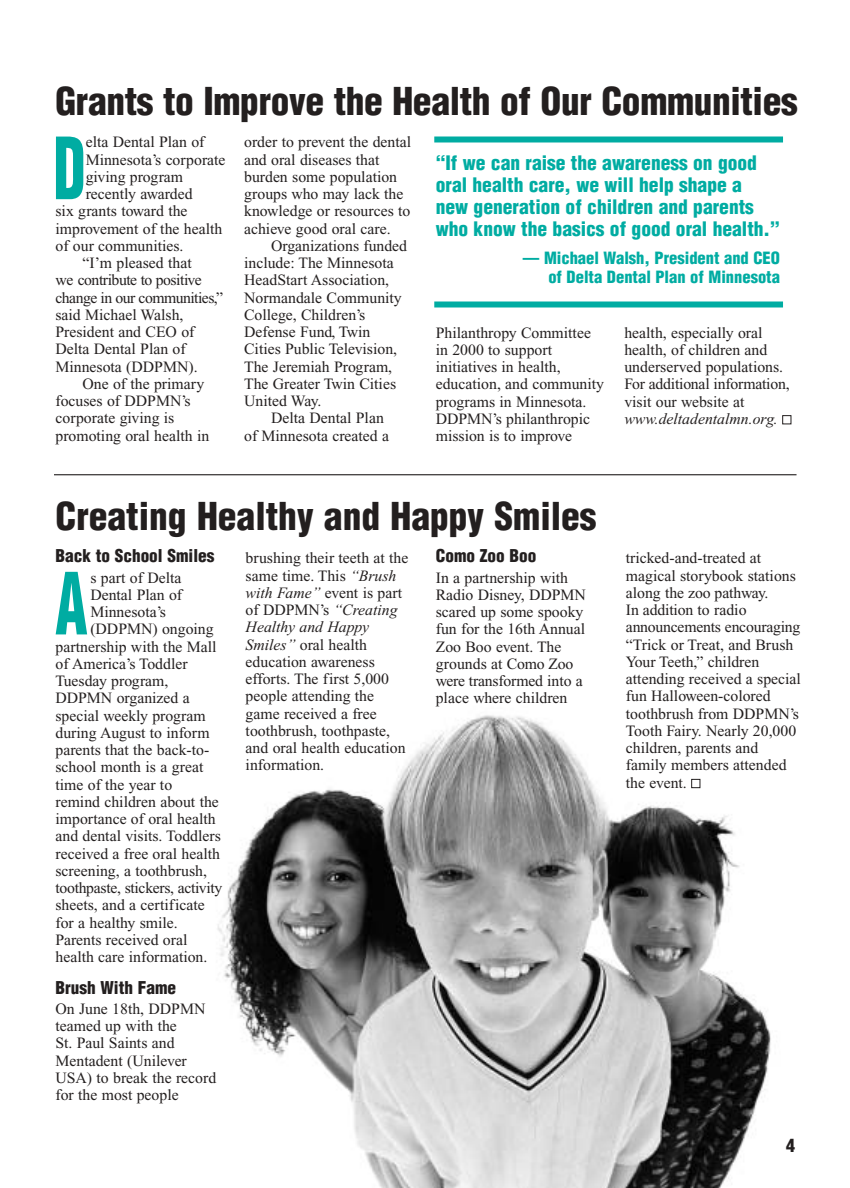
<style>
.page{position:relative;width:850px;height:1188px;background:#fff}
.page>*{position:absolute;margin:0;border:0;box-sizing:border-box;transform-origin:0 0}
.t1{font:900 condensed 83.55px "Helvetica";color:#00aca2;scale:.7 1}
.t2{font:900 condensed 37.5px "Helvetica";letter-spacing:-.01em;color:#231f1f}
.t3{font:900 condensed 19.5px/21.8px "Helvetica";color:#00aca2}
.t4{font:900 condensed 18px "Helvetica";color:#231f1f}
.t5{font:900 condensed 17.25px "Helvetica";color:#231f1f}
.t6{font:900 condensed 16.5px/19.5px "Helvetica";color:#00aca2;text-align:right}
.t7{font:15.75px/17.2px "Times New Roman";color:#231f1f}
.t8{font:15.75px "Times New Roman";letter-spacing:-.02em;color:#231f1f}
.t9{font:15.75px "Times New Roman";letter-spacing:-.035em;color:#231f1f}
.t10{font:15.75px "Times New Roman";letter-spacing:-.03em;color:#231f1f}
.s1{font-style:italic}
.s2{color:#fff}
</style>
<div class="page">
<img style="left:217px;top:715px;width:554px;height:473px">
<div style="left:434px;top:136px;width:349px;height:6px;background:#00aca2"></div>
<hr style="left:54px;top:474px;width:742px;height:1px;background:#231f1f">
<div style="left:434px;top:302px;width:349px;height:6px;background:#00aca2"></div>
<h2 class="t2" style="left:56px;top:87px;width:744px">Grants to Improve the Health of Our Communities</h2>
<p class="t3" style="left:436px;top:154px;width:346px">“If we can raise the awareness on good oral health care, we will help shape a<br>new generation of children and parents who know the basics of good oral health.”</p>
<p class="t6" style="left:523px;top:249px;width:259px">— Michael Walsh, President and CEO of Delta Dental Plan of Minnesota</p>
<p class="t7" style="left:244px;top:135px;width:169px">order to prevent the dental and oral diseases that burden some population groups who may lack the knowledge or resources to achieve good oral care.</p>
<p class="t7" style="left:244px;top:239px;width:165px;text-indent:27px">Organizations funded include: The Minnesota<br>HeadStart Association,<br>Normandale Community<br>College, Children’s<br>Defense Fund, Twin<br>Cities Public Television,<br>The Jeremiah Program,<br>The Greater Twin Cities<br>United Way.</p>
<p class="t7" style="left:244px;top:411px;width:147px;text-indent:27px">Delta Dental Plan of Minnesota created a</p>
<h1 class="t1" style="left:53px;top:137px;width:48px">D</h1>
<p class="t7" style="left:86px;top:135px;width:120px">elta Dental Plan of</p>
<p class="t7" style="left:86px;top:152px;width:141px">Minnesota’s corporate</p>
<p class="t7" style="left:86px;top:170px;width:99px">giving program</p>
<p class="t7" style="left:86px;top:187px;width:108px">recently awarded</p>
<p class="t7" style="left:55px;top:204px;width:134px">six grants toward the</p>
<p class="t7" style="left:55px;top:221px;width:168px">improvement of the health</p>
<p class="t7" style="left:55px;top:239px;width:130px">of our communities.</p>
<p class="t7" style="left:82px;top:256px;width:111px">“I’m pleased that</p>
<p class="t10" style="left:55px;top:274px;width:148px">we contribute to positive</p>
<p class="t9" style="left:55px;top:292px;width:169px">change in our communities,”</p>
<p class="t7" style="left:55px;top:308px;width:130px">said Michael Walsh,</p>
<p class="t7" style="left:55px;top:325px;width:140px">President and CEO of</p>
<p class="t7" style="left:55px;top:342px;width:132px">Delta Dental Plan of</p>
<p class="t7" style="left:55px;top:359px;width:144px">Minnesota (DDPMN).</p>
<p class="t7" style="left:82px;top:377px;width:123px">One of the primary</p>
<p class="t7" style="left:55px;top:394px;width:137px">focuses of DDPMN’s</p>
<p class="t7" style="left:55px;top:411px;width:120px">corporate giving is</p>
<p class="t7" style="left:55px;top:428px;width:155px">promoting oral health in</p>
<p class="t7" style="left:436px;top:325px;width:170px">Philanthropy Committee in 2000 to support initiatives in health, education, and community programs in Minnesota.<br>DDPMN’s philanthropic mission is to improve</p>
<p class="t7" style="left:624px;top:325px;width:168px">health, especially oral health, of children and underserved populations.<br>For additional information, visit our website at <span class="s1">www.deltadentalmn.org.</span> <span class="s2">■</span></p>
<h2 class="t2" style="left:56px;top:502px;width:543px">Creating Healthy and Happy Smiles</h2>
<p class="t5" style="left:56px;top:549px;width:160px">Back to School Smiles</p>
<h1 class="t1" style="left:55px;top:572px;width:48px">A</h1>
<p class="t7" style="left:90px;top:570px;width:93px">s part of Delta</p>
<p class="t7" style="left:90px;top:588px;width:93px">Dental Plan of</p>
<p class="t7" style="left:90px;top:605px;width:77px">Minnesota’s</p>
<p class="t7" style="left:90px;top:622px;width:125px">(DDPMN) ongoing</p>
<p class="t7" style="left:55px;top:639px;width:163px">partnership with the Mall</p>
<p class="t7" style="left:55px;top:657px;width:134px">of America’s Toddler</p>
<p class="t7" style="left:55px;top:674px;width:115px">Tuesday program,</p>
<p class="t7" style="left:55px;top:691px;width:136px">DDPMN organized a</p>
<p class="t7" style="left:55px;top:708px;width:152px">special weekly program</p>
<p class="t7" style="left:55px;top:726px;width:156px">during August to inform</p>
<p class="t7" style="left:55px;top:743px;width:155px">parents that the back-to-</p>
<p class="t7" style="left:55px;top:760px;width:149px">school month is a great</p>
<p class="t7" style="left:55px;top:777px;width:118px">time of the year to</p>
<p class="t7" style="left:55px;top:795px;width:165px">remind children about the</p>
<p class="t7" style="left:55px;top:812px;width:162px">importance of oral health</p>
<p class="t7" style="left:55px;top:829px;width:167px">and dental visits. Toddlers</p>
<p class="t7" style="left:55px;top:846px;width:166px">received a free oral health</p>
<p class="t7" style="left:55px;top:864px;width:153px">screening, a toothbrush,</p>
<p class="t8" style="left:55px;top:882px;width:168px">toothpaste, stickers, activity</p>
<p class="t7" style="left:55px;top:898px;width:151px">sheets, and a certificate</p>
<p class="t7" style="left:55px;top:915px;width:124px">for a healthy smile.</p>
<p class="t7" style="left:55px;top:933px;width:133px">Parents received oral</p>
<p class="t7" style="left:55px;top:950px;width:153px">health care information.</p>
<p class="t5" style="left:56px;top:981px;width:122px">Brush With Fame</p>
<p class="t7" style="left:56px;top:1002px;width:162px">On June 18th, DDPMN teamed up with the<br>St. Paul Saints and<br>Mentadent (Unilever<br>USA) to break the record for the most people</p>
<p class="t7" style="left:246px;top:551px;width:164px">brushing their teeth at the same time. This <span class="s1">“Brush with Fame”</span> event is part of DDPMN’s <span class="s1">“Creating<br>Healthy and Happy<br>Smiles”</span> oral health education awareness efforts. The first 5,000 people attending the game received a free toothbrush, toothpaste, and oral health education information.</p>
<p class="t5" style="left:436px;top:549px;width:102px">Como Zoo Boo</p>
<p class="t7" style="left:436px;top:570px;width:152px">In a partnership with<br>Radio Disney, DDPMN scared up some spooky fun for the 16th Annual<br>Zoo Boo event. The grounds at Como Zoo were transformed into a place where children</p>
<p class="t7" style="left:626px;top:551px;width:177px">tricked-and-treated at magical storybook stations along the zoo pathway.<br>In addition to radio announcements encouraging “Trick or Treat, and Brush<br>Your Teeth,” children attending received a special fun Halloween-colored toothbrush from DDPMN’s<br>Tooth Fairy. Nearly 20,000 children, parents and family members attended the event. <span class="s2">■</span></p>
<p class="t4" style="left:786px;top:1138px;width:10px">4</p>
</div>
